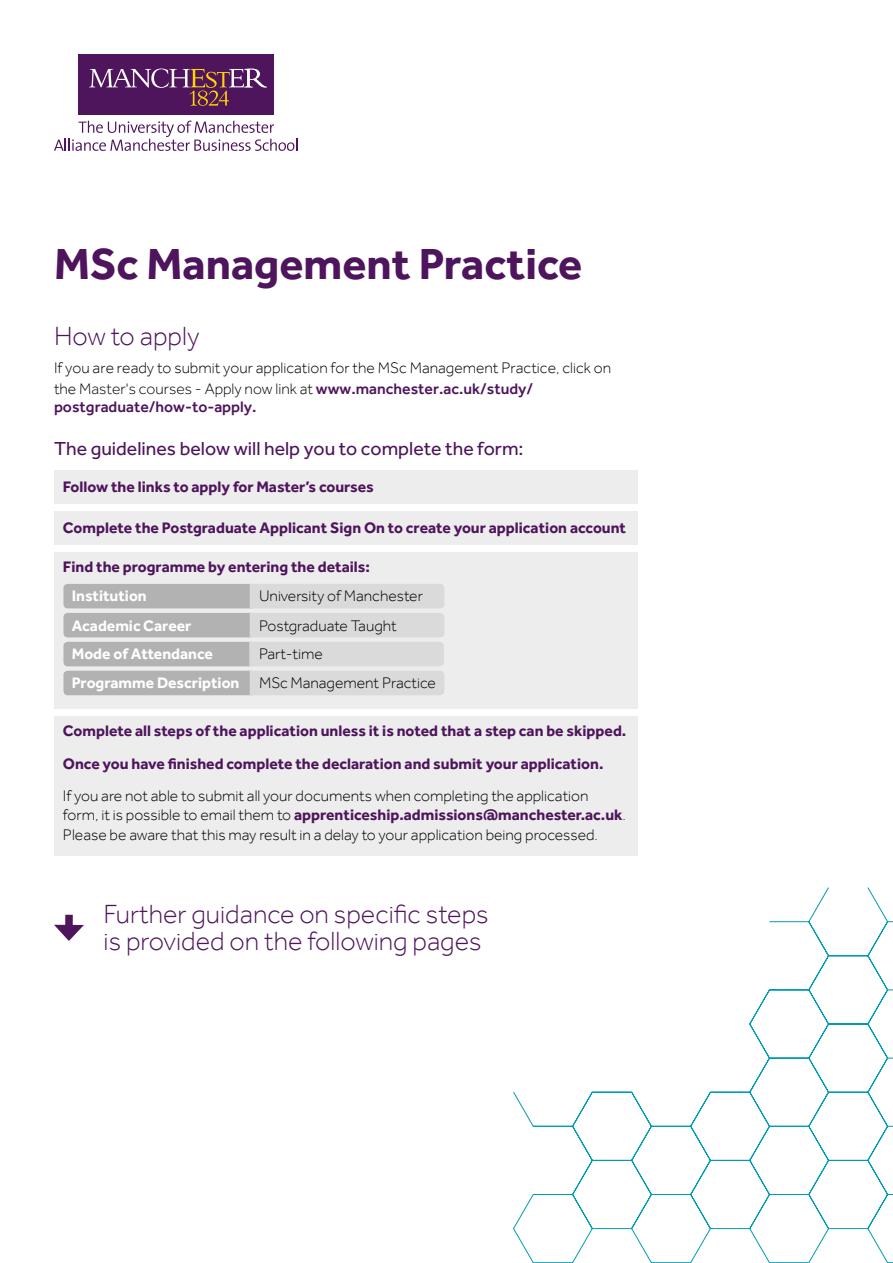
<style>
.page{position:relative;width:893px;height:1263px;background:#fff}
.page>*{position:absolute;margin:0;border:0;box-sizing:border-box;transform-origin:0 0}
.t1{font:700 45px "Effra";color:#4e145c}
.t2{font:300 27px/27px "Effra";color:#4e145c}
.t3{font:19.5px "Effra";color:#4e145c}
.t4{font:300 15.75px/19.5px "Effra";color:#000}
.t5{font:700 15.75px/32.2px "Effra";color:#4e145c}
.t6{font:700 15.75px "Effra";color:#fff}
.t7{font:500 15.75px "Effra";color:#4e145c}
.s1{font-style:inherit}
.s2{font-weight:500;color:#4e145c}
.s3{font-weight:700;color:#fff}
.s4{font-weight:700;color:#4e145c}
</style>
<div class="page">
<div style="left:54px;top:471px;width:583px;height:33px;background:#ededed"></div>
<div style="left:54px;top:511px;width:583px;height:33px;background:#ededed"></div>
<div style="left:54px;top:552px;width:583px;height:156px;background:#ededed"></div>
<div style="left:54px;top:716px;width:583px;height:139px;background:#ededed"></div>
<div style="left:63px;top:584px;width:193px;height:24px;background:#b3b2b2;border-radius:4px"></div>
<div style="left:63px;top:613px;width:192px;height:24px;background:#b3b2b2;border-radius:4px"></div>
<div style="left:63px;top:642px;width:191px;height:24px;background:#b3b2b2;border-radius:4px"></div>
<div style="left:63px;top:671px;width:193px;height:24px;background:#b3b2b2;border-radius:4px"></div>
<svg style="left:249px;top:584px;width:195px;height:111px"></svg>
<svg style="left:513px;top:887px;width:380px;height:376px"></svg>
<div style="left:79px;top:54px;width:195px;height:61px;background:#4e145c"></div>
<svg style="left:89px;top:69px;width:178px;height:37px"></svg>
<svg style="left:54px;top:121px;width:243px;height:30px"></svg>
<div style="left:65px;top:915px;width:8px;height:16px;background:#4e145c"></div>
<svg style="left:54px;top:925px;width:30px;height:16px"></svg>
<h1 class="t1" style="left:54px;top:236px;width:530px">MSc Management Practice</h1>
<h2 class="t2" style="left:54px;top:322px;width:147px">How to apply</h2>
<p class="t4" style="left:54px;top:357px;width:559px;line-height:21px">If you are ready to submit your application for the MSc Management Practice, click on the <span class="s1">Master's courses - Apply now link</span> at <span class="s2">www.manchester.ac.uk/study/</span></p>
<p class="t7" style="left:54px;top:397px;width:204px">postgraduate/how-to-apply<span class="s1">.</span></p>
<p class="t3" style="left:54px;top:437px;width:471px">The guidelines below will help you to complete the form:</p>
<p class="t5" style="left:63px;top:470px;width:312px">Follow the links to apply for Master’s courses</p>
<p class="t5" style="left:63px;top:511px;width:565px">Complete the Postgraduate Applicant Sign On to create your application account</p>
<p class="t5" style="left:63px;top:550px;width:308px">Find the programme by entering the details:</p>
<p class="t6" style="left:72px;top:587px;width:77px">Institution</p>
<p class="t4" style="left:259px;top:586px;width:165px">University of Manchester</p>
<p class="t6" style="left:72px;top:616px;width:121px">Academic Career</p>
<p class="t4" style="left:259px;top:615px;width:139px">Postgraduate Taught</p>
<p class="t6" style="left:72px;top:645px;width:143px">Mode of Attendance</p>
<p class="t4" style="left:72px;top:640px;width:366px;line-height:28.5px;text-indent:187px">Part-time<br><span class="s3">Programme Description</span> MSc Management Practice</p>
<p class="t5" style="left:63px;top:715px;width:565px">Complete all steps of the application unless it is noted that a step can be skipped.<br>Once you have finished complete the declaration and submit your application.</p>
<p class="t4" style="left:63px;top:786px;width:565px">If you are not able to submit all your documents when completing the application form, it is possible to email them to <span class="s4">apprenticeship.admissions@manchester.ac.uk</span>.<br>Please be aware that this may result in a delay to your application being processed.</p>
<h2 class="t2" style="left:104px;top:900px;width:387px">Further guidance on specific steps is provided on the following pages</h2>
</div>
